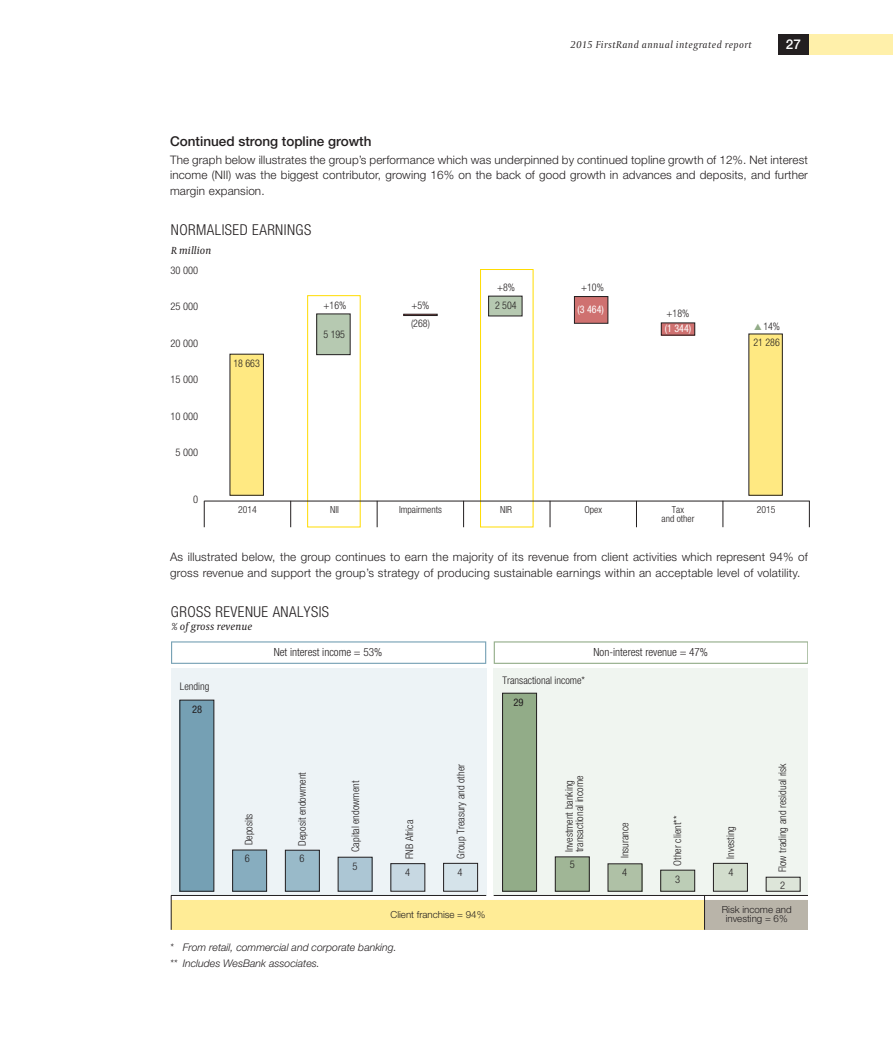
<style>
.page{position:relative;width:893px;height:1063px;background:#fff}
.page>*{position:absolute;margin:0;border:0;box-sizing:border-box;transform-origin:0 0}
.t1{font:300 condensed 15px "Helvetica Neue LT Std";letter-spacing:.03em;color:#231f20}
.t2{font:500 13.5px "Helvetica Neue LT Std";color:#231f20}
.t3{font:500 13.5px "Helvetica Neue LT Std";color:#fff}
.t4{font:300 11.7px/15.8px "Helvetica Neue LT Std";letter-spacing:.015em;color:#231f20;text-align:justify}
.t5{font:300 condensed 11.25px "Helvetica Neue LT Std";color:#231f20}
.t6{font:300 condensed 10.5px/10.5px "Helvetica Neue LT Std";color:#231f20}
.t7{font:italic 300 10.5px/15.9px "Helvetica Neue LT Std";color:#231f20}
.t8{font:300 condensed 10.5px "Helvetica Neue LT Std";color:#231f20;scale:.95 1}
.t9{font:italic 10.5px "Capitolium 2";letter-spacing:.04em;color:#231f20}
.t10{font:italic 10.5px "Capitolium News 2";letter-spacing:.01em;color:#231f20}
.t11{font:condensed 10.5px "Helvetica Neue LT Std";color:#fff;scale:.95 1}
.t12{font:condensed 10.5px "Helvetica Neue LT Std";color:#231f20}
.t13{font:300 9.75px/9.8px "Helvetica Neue LT Std";color:#231f20;text-align:center}
.t14{font:300 condensed 9.75px/9px "Helvetica Neue LT Std";color:#231f20;text-align:center}
.s1{color:#92ac88}
</style>
<div class="page">
<div style="left:307px;top:295px;width:54px;height:232px;border:1px solid #ffdc01"></div>
<div style="left:480px;top:269px;width:53px;height:258px;border:1px solid #ffdc01"></div>
<svg style="left:204px;top:502px;width:1px;height:25px"></svg>
<svg style="left:809px;top:502px;width:1px;height:25px"></svg>
<svg style="left:290px;top:502px;width:1px;height:25px"></svg>
<svg style="left:463px;top:502px;width:1px;height:25px"></svg>
<svg style="left:636px;top:502px;width:1px;height:25px"></svg>
<svg style="left:723px;top:502px;width:1px;height:25px"></svg>
<svg style="left:377px;top:502px;width:1px;height:25px"></svg>
<svg style="left:550px;top:502px;width:1px;height:25px"></svg>
<div style="left:230px;top:354px;width:33px;height:141px;background:#ffe982"></div>
<div style="left:230px;top:354px;width:34px;height:142px;border:1px solid #231f20"></div>
<div style="left:317px;top:314px;width:33px;height:41px;background:#b6c9b1"></div>
<div style="left:316px;top:314px;width:34px;height:41px;border:1px solid #231f20"></div>
<div style="left:403px;top:314px;width:34px;height:2px;border:1px solid #231f20"></div>
<div style="left:489px;top:296px;width:33px;height:20px;background:#b6c9b1"></div>
<div style="left:574px;top:297px;width:34px;height:26px;background:#cf7170"></div>
<div style="left:574px;top:296px;width:34px;height:28px;border:1px solid #231f20"></div>
<div style="left:661px;top:323px;width:34px;height:12px;background:#cf7170"></div>
<div style="left:749px;top:334px;width:33px;height:161px;background:#ffe982"></div>
<div style="left:749px;top:334px;width:34px;height:162px;border:1px solid #231f20"></div>
<hr style="left:204px;top:501px;width:606px;height:1px;background:#231f20">
<div style="left:171px;top:668px;width:315px;height:227px;background:#edf3f6"></div>
<div style="left:494px;top:668px;width:314px;height:227px;background:#f0f5f0"></div>
<div style="left:180px;top:700px;width:34px;height:191px;background:#75a0b4"></div>
<div style="left:180px;top:700px;width:34px;height:191px;border:1px solid #231f20"></div>
<div style="left:503px;top:693px;width:34px;height:198px;background:#92ac88"></div>
<div style="left:502px;top:693px;width:35px;height:198px;border:1px solid #231f20"></div>
<svg style="left:172px;top:900px;width:636px;height:30px;background:#f3e299"></svg>
<svg style="left:171px;top:641px;width:315px;height:23px"></svg>
<hr style="left:171px;top:895px;width:315px;height:1px;background:#231f20">
<div style="left:233px;top:850px;width:34px;height:41px;background:#87adbf"></div>
<div style="left:232px;top:850px;width:35px;height:41px;border:1px solid #231f20"></div>
<div style="left:285px;top:850px;width:34px;height:41px;background:#99bac9"></div>
<div style="left:285px;top:850px;width:35px;height:41px;border:1px solid #231f20"></div>
<div style="left:338px;top:857px;width:34px;height:34px;background:#acc6d4"></div>
<div style="left:391px;top:864px;width:34px;height:27px;background:#c7d8e2"></div>
<div style="left:391px;top:863px;width:34px;height:28px;border:1px solid #231f20"></div>
<div style="left:444px;top:863px;width:34px;height:28px;background:#d5e3ea"></div>
<div style="left:443px;top:863px;width:35px;height:28px;border:1px solid #231f20"></div>
<div style="left:555px;top:857px;width:34px;height:34px;background:#a0b696"></div>
<div style="left:608px;top:864px;width:34px;height:27px;background:#afc1a6"></div>
<div style="left:661px;top:870px;width:34px;height:21px;background:#bccdb6"></div>
<div style="left:660px;top:870px;width:35px;height:21px;border:1px solid #231f20"></div>
<div style="left:713px;top:863px;width:34px;height:28px;background:#d2ddcd"></div>
<div style="left:713px;top:863px;width:35px;height:28px;border:1px solid #231f20"></div>
<hr style="left:494px;top:895px;width:314px;height:1px;background:#231f20">
<svg style="left:494px;top:641px;width:314px;height:23px"></svg>
<div style="left:766px;top:877px;width:34px;height:14px;background:#dde5d9"></div>
<div style="left:766px;top:877px;width:34px;height:14px;border:1px solid #231f20"></div>
<hr style="left:171px;top:895px;width:1px;height:35px;background:#231f20">
<hr style="left:704px;top:895px;width:1px;height:35px;background:#231f20">
<div style="left:809px;top:34px;width:84px;height:21px;background:#fff0aa"></div>
<div style="left:778px;top:34px;width:31px;height:21px;background:#231f20"></div>
<p class="t9" style="left:570px;top:38px;width:183px">2015 FirstRand annual integrated report</p>
<p class="t3" style="left:786px;top:36px;width:17px">27</p>
<p class="t2" style="left:170px;top:133px;width:203px">Continued strong topline growth</p>
<p class="t4" style="left:170px;top:151px;width:639px">The graph below illustrates the group’s performance which was underpinned by continued topline growth of 12%. Net interest income (NII) was the biggest contributor, growing 16% on the back of good growth in advances and deposits, and further margin expansion.</p>
<p class="t1" style="left:171px;top:221px;width:142px">NORMALISED EARNINGS</p>
<p class="t10" style="left:171px;top:243px;width:42px">R million</p>
<p class="t6" style="left:171px;top:265px;width:29px">30 000</p>
<p class="t6" style="left:171px;top:301px;width:29px">25 000</p>
<p class="t6" style="left:171px;top:338px;width:29px">20 000</p>
<p class="t6" style="left:171px;top:374px;width:29px">15 000</p>
<p class="t6" style="left:171px;top:411px;width:29px">10 000</p>
<p class="t6" style="left:176px;top:447px;width:24px">5 000</p>
<p class="t6" style="left:193px;top:494px;width:7px">0</p>
<p class="t8" style="left:234px;top:357px;width:29px">18 663</p>
<p class="t8" style="left:324px;top:299px;width:25px">+16%</p>
<p class="t8" style="left:324px;top:329px;width:24px">5 195</p>
<p class="t8" style="left:497px;top:282px;width:20px">+8%</p>
<p class="t8" style="left:581px;top:282px;width:25px">+10%</p>
<p class="t8" style="left:411px;top:299px;width:20px">+5%</p>
<p class="t8" style="left:495px;top:300px;width:24px">2 504</p>
<p class="t8" style="left:411px;top:318px;width:21px">(268)</p>
<p class="t11" style="left:578px;top:304px;width:29px">(3 464)</p>
<p class="t8" style="left:667px;top:308px;width:25px">+18%</p>
<p class="t11" style="left:665px;top:322px;width:29px">(1 344)</p>
<p class="t8" style="left:754px;top:320px;width:29px"><span class="s1">▲</span> 14%</p>
<p class="t8" style="left:753px;top:336px;width:29px">21 286</p>
<p class="t14" style="left:238px;top:505px;width:20px">2014</p>
<p class="t14" style="left:399px;top:505px;width:44px">Impairments</p>
<p class="t14" style="left:584px;top:505px;width:19px">Opex</p>
<p class="t14" style="left:662px;top:505px;width:34px">Tax<br>and other</p>
<p class="t14" style="left:330px;top:505px;width:10px">NII</p>
<p class="t14" style="left:500px;top:505px;width:13px">NIR</p>
<p class="t14" style="left:757px;top:505px;width:20px">2015</p>
<p class="t4" style="left:170px;top:548px;width:639px">As illustrated below, the group continues to earn the majority of its revenue from client activities which represent 94% of gross revenue and support the group’s strategy of producing sustainable earnings within an acceptable level of volatility.</p>
<p class="t1" style="left:171px;top:603px;width:160px">GROSS REVENUE ANALYSIS</p>
<p class="t10" style="left:172px;top:619px;width:82px">% of gross revenue</p>
<p class="t6" style="left:180px;top:681px;width:31px">Lending</p>
<p class="t12" style="left:192px;top:703px;width:12px">28</p>
<p class="t5" style="left:274px;top:646px;width:110px">Net interest income = 53%</p>
<p class="t5" style="left:594px;top:646px;width:116px">Non-interest revenue = 47%</p>
<p class="t6" style="left:503px;top:675px;width:84px">Transactional income*</p>
<p class="t12" style="left:514px;top:696px;width:12px">29</p>
<p class="t6" style="left:243px;top:845px;width:33px;rotate:-90deg">Deposits</p>
<p class="t6" style="left:297px;top:846px;width:75px;rotate:-90deg">Deposit endowment</p>
<p class="t6" style="left:350px;top:852px;width:73px;rotate:-90deg">Capital endowment</p>
<p class="t6" style="left:245px;top:853px;width:7px">6</p>
<p class="t6" style="left:299px;top:853px;width:7px">6</p>
<p class="t6" style="left:353px;top:861px;width:7px">5</p>
<p class="t6" style="left:455px;top:859px;width:96px;rotate:-90deg">Group Treasury and other</p>
<p class="t6" style="left:564px;top:852px;width:78px;rotate:-90deg">Investment banking transactional income</p>
<p class="t6" style="left:404px;top:859px;width:41px;rotate:-90deg">FNB Africa</p>
<p class="t6" style="left:570px;top:859px;width:7px">5</p>
<p class="t6" style="left:405px;top:867px;width:7px">4</p>
<p class="t6" style="left:458px;top:867px;width:7px">4</p>
<p class="t6" style="left:619px;top:858px;width:38px;rotate:-90deg">Insurance</p>
<p class="t6" style="left:672px;top:866px;width:51px;rotate:-90deg">Other client**</p>
<p class="t6" style="left:725px;top:859px;width:34px;rotate:-90deg">Investing</p>
<p class="t6" style="left:622px;top:867px;width:7px">4</p>
<p class="t6" style="left:675px;top:874px;width:7px">3</p>
<p class="t6" style="left:729px;top:867px;width:7px">4</p>
<p class="t6" style="left:777px;top:872px;width:111px;rotate:-90deg">Flow trading and residual risk</p>
<p class="t6" style="left:780px;top:880px;width:7px">2</p>
<p class="t13" style="left:390px;top:909px;width:96px">Client franchise = 94%</p>
<p class="t13" style="left:722px;top:904px;width:71px">Risk income and investing = 6%</p>
<p class="t7" style="left:170px;top:939px;width:228px">* From retail, commercial and corporate banking. ** Includes WesBank associates.</p>
</div>
